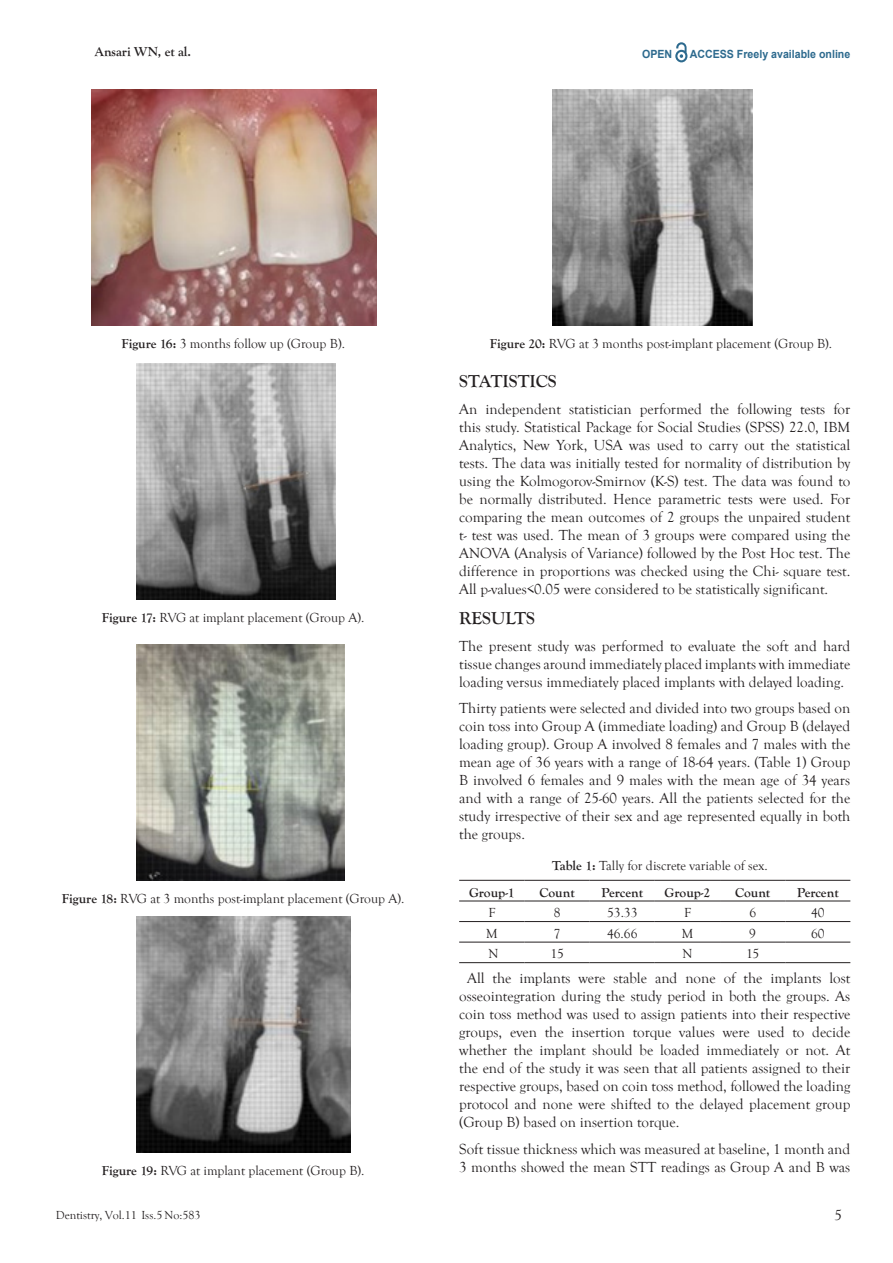
<style>
.page{position:relative;width:893px;height:1263px;background:#fff}
.page>*{position:absolute;margin:0;border:0;box-sizing:border-box;transform-origin:0 0}
.t1{font:700 18px "Goudy Old Style T";color:#231f20}
.t2{font:15px/18px "Goudy Old Style T";color:#231f20;text-align:justify}
.t3{font:13.5px "Goudy Old Style T";color:#231f20}
.t4{font:700 13.5px "Goudy Old Style T";color:#231f20}
.t5{font:12px "Goudy Old Style T";color:#231f20}
.t6{font:700 11.25px "Arial";color:#2d6a8e;scale:.94 1}
.s1{font-weight:700}
</style>
<div class="page">
<svg style="left:675px;top:43px;width:12px;height:19px"></svg>
<img style="left:92px;top:89px;width:285px;height:236px">
<img style="left:553px;top:89px;width:199px;height:236px">
<img style="left:137px;top:364px;width:198px;height:236px">
<img style="left:137px;top:644px;width:208px;height:236px">
<img style="left:137px;top:916px;width:214px;height:236px">
<hr style="left:459px;top:880px;width:65px;height:1px;background:#231f20">
<hr style="left:524px;top:880px;width:66px;height:1px;background:#231f20">
<hr style="left:590px;top:880px;width:65px;height:1px;background:#231f20">
<hr style="left:655px;top:880px;width:65px;height:1px;background:#231f20">
<hr style="left:720px;top:880px;width:65px;height:1px;background:#231f20">
<hr style="left:785px;top:880px;width:65px;height:1px;background:#231f20">
<hr style="left:459px;top:901px;width:65px;height:1px;background:#231f20">
<hr style="left:524px;top:901px;width:66px;height:1px;background:#231f20">
<hr style="left:590px;top:901px;width:65px;height:1px;background:#231f20">
<hr style="left:655px;top:901px;width:65px;height:1px;background:#231f20">
<hr style="left:720px;top:901px;width:65px;height:1px;background:#231f20">
<hr style="left:785px;top:901px;width:65px;height:1px;background:#231f20">
<hr style="left:459px;top:921px;width:65px;height:1px;background:#231f20">
<hr style="left:524px;top:921px;width:66px;height:1px;background:#231f20">
<hr style="left:590px;top:921px;width:65px;height:1px;background:#231f20">
<hr style="left:655px;top:921px;width:65px;height:1px;background:#231f20">
<hr style="left:720px;top:921px;width:65px;height:1px;background:#231f20">
<hr style="left:785px;top:921px;width:65px;height:1px;background:#231f20">
<hr style="left:459px;top:942px;width:65px;height:1px;background:#231f20">
<hr style="left:524px;top:942px;width:66px;height:1px;background:#231f20">
<hr style="left:590px;top:942px;width:65px;height:1px;background:#231f20">
<hr style="left:655px;top:942px;width:65px;height:1px;background:#231f20">
<hr style="left:720px;top:942px;width:65px;height:1px;background:#231f20">
<hr style="left:785px;top:942px;width:65px;height:1px;background:#231f20">
<hr style="left:459px;top:962px;width:65px;height:1px;background:#231f20">
<hr style="left:524px;top:962px;width:66px;height:1px;background:#231f20">
<hr style="left:590px;top:962px;width:65px;height:1px;background:#231f20">
<hr style="left:655px;top:962px;width:65px;height:1px;background:#231f20">
<hr style="left:720px;top:962px;width:65px;height:1px;background:#231f20">
<hr style="left:785px;top:962px;width:65px;height:1px;background:#231f20">
<p class="t4" style="left:95px;top:44px;width:98px">Ansari WN, et al.</p>
<p class="t6" style="left:642px;top:47px;width:34px">OPEN</p>
<p class="t6" style="left:690px;top:46px;width:172px">ACCESS Freely available online</p>
<p class="t3" style="left:121px;top:336px;width:225px"><span class="s1">Figure 16:</span> 3 months follow up (Group B).</p>
<p class="t3" style="left:490px;top:336px;width:344px"><span class="s1">Figure 20:</span> RVG at 3 months post-implant placement (Group B).</p>
<p class="t3" style="left:102px;top:610px;width:264px"><span class="s1">Figure 17:</span> RVG at implant placement (Group A).</p>
<p class="t3" style="left:62px;top:891px;width:344px"><span class="s1">Figure 18:</span> RVG at 3 months post-implant placement (Group A).</p>
<p class="t3" style="left:102px;top:1163px;width:264px"><span class="s1">Figure 19:</span> RVG at implant placement (Group B).</p>
<p class="t5" style="left:56px;top:1209px;width:146px">Dentistry, Vol.11 Iss.5 No:583</p>
<p class="t1" style="left:459px;top:371px;width:99px">STATISTICS</p>
<p class="t2" style="left:459px;top:400px;width:393px">An independent statistician performed the following tests for this study. Statistical Package for Social Studies (SPSS) 22.0, IBM Analytics, New York, USA was used to carry out the statistical tests. The data was initially tested for normality of distribution by using the Kolmogorov-Smirnov (K-S) test. The data was found to be normally distributed. Hence parametric tests were used. For comparing the mean outcomes of 2 groups the unpaired student t- test was used. The mean of 3 groups were compared using the ANOVA (Analysis of Variance) followed by the Post Hoc test. The difference in proportions was checked using the Chi- square test.<br>All p-values&lt;0.05 were considered to be statistically significant.</p>
<p class="t1" style="left:459px;top:608px;width:77px">RESULTS</p>
<p class="t2" style="left:459px;top:637px;width:393px">The present study was performed to evaluate the soft and hard tissue changes around immediately placed implants with immediate loading versus immediately placed implants with delayed loading.</p>
<p class="t2" style="left:459px;top:699px;width:393px">Thirty patients were selected and divided into two groups based on coin toss into Group A (immediate loading) and Group B (delayed loading group). Group A involved 8 females and 7 males with the mean age of 36 years with a range of 18-64 years. (Table 1) Group B involved 6 females and 9 males with the mean age of 34 years and with a range of 25-60 years. All the patients selected for the study irrespective of their sex and age represented equally in both the groups.</p>
<p class="t3" style="left:552px;top:858px;width:217px"><span class="s1">Table 1:</span> Tally for discrete variable of sex.</p>
<p class="t4" style="left:469px;top:885px;width:47px">Group-1</p>
<p class="t4" style="left:539px;top:885px;width:37px">Count</p>
<p class="t4" style="left:601px;top:885px;width:43px">Percent</p>
<p class="t4" style="left:665px;top:885px;width:47px">Group-2</p>
<p class="t4" style="left:735px;top:885px;width:37px">Count</p>
<p class="t4" style="left:797px;top:885px;width:43px">Percent</p>
<p class="t3" style="left:488px;top:905px;width:8px">F</p>
<p class="t3" style="left:554px;top:905px;width:8px">8</p>
<p class="t3" style="left:607px;top:905px;width:32px">53.33</p>
<p class="t3" style="left:684px;top:905px;width:8px">F</p>
<p class="t3" style="left:749px;top:905px;width:8px">6</p>
<p class="t3" style="left:811px;top:905px;width:15px">40</p>
<p class="t3" style="left:486px;top:926px;width:13px">M</p>
<p class="t3" style="left:554px;top:926px;width:8px">7</p>
<p class="t3" style="left:607px;top:926px;width:32px">46.66</p>
<p class="t3" style="left:682px;top:926px;width:13px">M</p>
<p class="t3" style="left:749px;top:926px;width:8px">9</p>
<p class="t3" style="left:811px;top:926px;width:15px">60</p>
<p class="t3" style="left:489px;top:947px;width:11px">N</p>
<p class="t3" style="left:550px;top:947px;width:15px">15</p>
<p class="t3" style="left:682px;top:947px;width:11px">N</p>
<p class="t3" style="left:746px;top:947px;width:15px">15</p>
<p class="t2" style="left:459px;top:970px;width:393px;text-indent:8px">All the implants were stable and none of the implants lost osseointegration during the study period in both the groups. As coin toss method was used to assign patients into their respective groups, even the insertion torque values were used to decide whether the implant should be loaded immediately or not. At the end of the study it was seen that all patients assigned to their respective groups, based on coin toss method, followed the loading protocol and none were shifted to the delayed placement group (Group B) based on insertion torque.</p>
<p class="t2" style="left:459px;top:1140px;width:393px">Soft tissue thickness which was measured at baseline, 1 month and<br>3 months showed the mean STT readings as Group A and B was</p>
<p class="t2" style="left:834px;top:1207px;width:9px">5</p>
</div>
